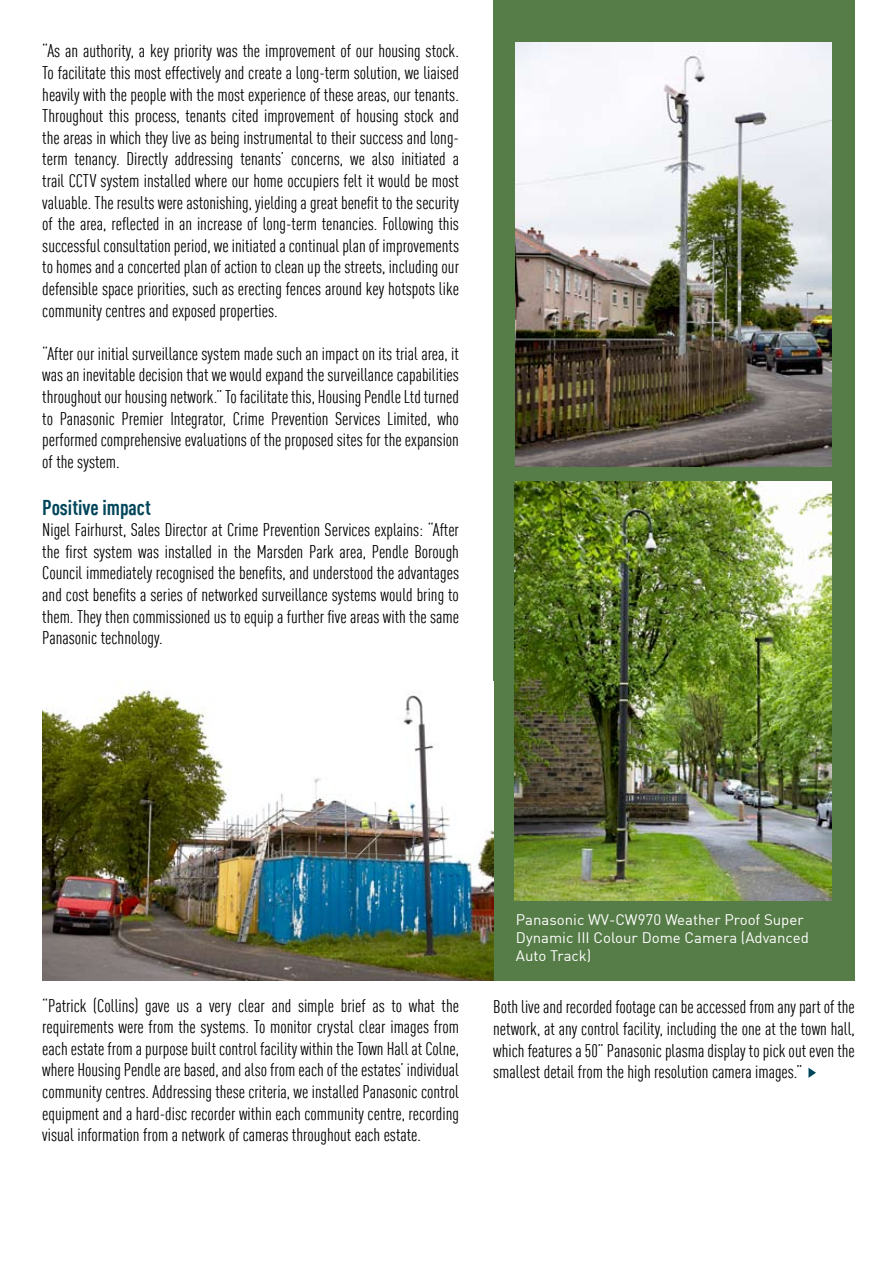
<style>
.page{position:relative;width:893px;height:1263px;background:#fff}
.page>*{position:absolute;margin:0;border:0;box-sizing:border-box;transform-origin:0 0}
.t1{font:700 21px "DIN Cond";color:#00455a}
.t2{font:18px/21.6px "DIN Cond";color:#000;text-align:justify}
.t3{font:15px/18px "DIN";color:#fff}
</style>
<div class="page">
<div style="left:493px;top:0;width:362px;height:981px;background:#567c47"></div>
<img style="left:43px;top:683px;width:450px;height:298px">
<svg style="left:808px;top:1068px;width:8px;height:10px"></svg>
<img style="left:515px;top:482px;width:316px;height:418px">
<img style="left:516px;top:42px;width:315px;height:425px">
<p class="t2" style="left:42px;top:40px;width:418px">“As an authority, a key priority was the improvement of our housing stock.<br>To facilitate this most effectively and create a long-term solution, we liaised heavily with the people with the most experience of these areas, our tenants.<br>Throughout this process, tenants cited improvement of housing stock and the areas in which they live as being instrumental to their success and long&shy;term tenancy. Directly addressing tenants’ concerns, we also initiated a trail CCTV system installed where our home occupiers felt it would be most valuable. The results were astonishing, yielding a great benefit to the security of the area, reflected in an increase of long-term tenancies. Following this successful consultation period, we initiated a continual plan of improvements to homes and a concerted plan of action to clean up the streets, including our defensible space priorities, such as erecting fences around key hotspots like community centres and exposed properties.</p>
<p class="t2" style="left:42px;top:342px;width:418px">“After our initial surveillance system made such an impact on its trial area, it was an inevitable decision that we would expand the surveillance capabilities throughout our housing network.” To facilitate this, Housing Pendle Ltd turned to Panasonic Premier Integrator, Crime Prevention Services Limited, who performed comprehensive evaluations of the proposed sites for the expansion of the system.</p>
<p class="t1" style="left:42px;top:494px;width:110px">Positive impact</p>
<p class="t2" style="left:42px;top:519px;width:418px">Nigel Fairhurst, Sales Director at Crime Prevention Services explains: “After the first system was installed in the Marsden Park area, Pendle Borough Council immediately recognised the benefits, and understood the advantages and cost benefits a series of networked surveillance systems would bring to them. They then commissioned us to equip a further five areas with the same Panasonic technology.</p>
<p class="t2" style="left:42px;top:994px;width:418px">“Patrick (Collins) gave us a very clear and simple brief as to what the requirements were from the systems. To monitor crystal clear images from each estate from a purpose built control facility within the Town Hall at Colne, where Housing Pendle are based, and also from each of the estates’ individual community centres. Addressing these criteria, we installed Panasonic control equipment and a hard-disc recorder within each community centre, recording visual information from a network of cameras throughout each estate.</p>
<p class="t3" style="left:516px;top:910px;width:294px">Panasonic WV-CW970 Weather Proof Super<br>Dynamic III Colour Dome Camera (Advanced<br>Auto Track)</p>
<p class="t2" style="left:493px;top:996px;width:363px">Both live and recorded footage can be accessed from any part of the network, at any control facility, including the one at the town hall, which features a 50” Panasonic plasma display to pick out even the smallest detail from the high resolution camera images.”</p>
</div>
